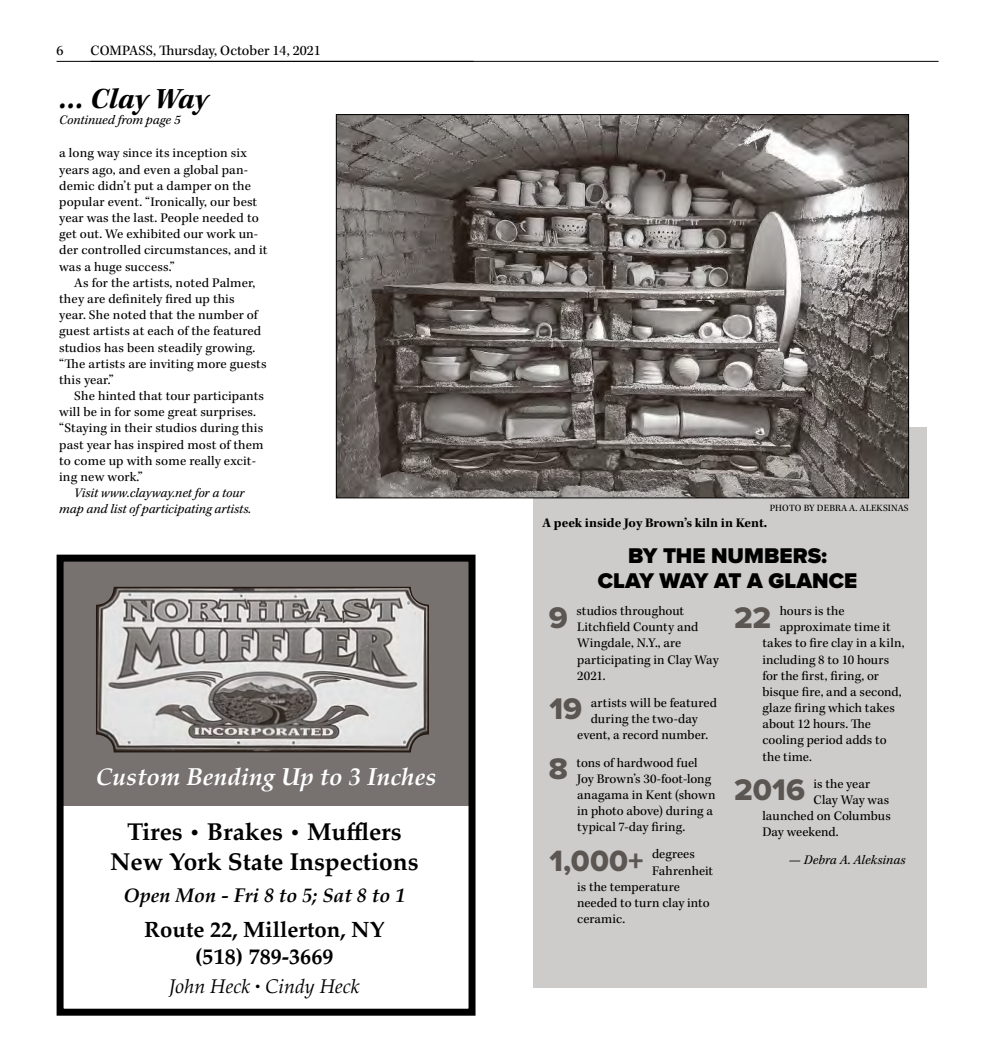
<style>
.page{position:relative;width:990px;height:1058px;background:#fff}
.page>*{position:absolute;margin:0;border:0;box-sizing:border-box;transform-origin:0 0}
.t1{font:30.88px "Proxima Nova Extrabld";color:#5c5653}
.t2{font:30.5px "Proxima Nova Extrabld";color:#5c5653}
.t3{font:italic 700 30px "Kepler Std";color:#000}
.t4{font:700 24.5px/29.4px "Palatino";color:#000;text-align:center}
.t5{font:italic 700 24.5px "Palatino";color:#fff}
.t6{font:700 22.12px/26.5px "Palatino";color:#000;text-align:center}
.t7{font:900 22px/24.5px "Proxima Nova";color:#000;text-align:center}
.t8{font:italic 700 19.75px "Palatino";color:#000}
.t9{font:italic 19.75px "Palatino";color:#000}
.t10{font:14.75px "Kepler Std";color:#000}
.t11{font:13.5px/16.1px "Kepler Std";letter-spacing:.01em;color:#000}
.t12{font:italic 13.5px "Kepler Std";color:#000}
.t13{font:700 13.5px "Kepler Std";color:#000}
.t14{font:9.75px "Kepler Std";letter-spacing:.01em;color:#000}
.s1{font-size:19.75px}
.s2{font-size:10.5px}
</style>
<div class="page">
<hr style="left:57px;top:61px;width:882px;height:1px;background:#000">
<div style="left:62px;top:559px;width:408px;height:247px;background:#777270"></div>
<svg style="left:96px;top:586px;width:333px;height:166px"></svg>
<div style="left:57px;top:554px;width:419px;height:461px;border:7px solid #000"></div>
<div style="left:534px;top:427px;width:393px;height:560px;background:#cdcccb"></div>
<img style="left:338px;top:116px;width:569px;height:380px">
<p class="t10" style="left:57px;top:42px;width:9px">6</p>
<p class="t10" style="left:91px;top:42px;width:232px">COMPASS, Thursday, October 14, 2021</p>
<p class="t3" style="left:59px;top:82px;width:150px">… Clay Way</p>
<p class="t12" style="left:59px;top:112px;width:123px">Continued from page 5</p>
<p class="t11" style="left:59px;top:146px;width:189px">a long way since its inception six</p>
<p class="t11" style="left:59px;top:162px;width:190px">years ago, and even a global pan-</p>
<p class="t11" style="left:59px;top:178px;width:193px">demic didn’t put a damper on the</p>
<p class="t11" style="left:59px;top:194px;width:200px">popular event. “Ironically, our best</p>
<p class="t11" style="left:59px;top:210px;width:201px">year was the last. People needed to</p>
<p class="t11" style="left:59px;top:226px;width:201px">get out. We exhibited our work un-</p>
<p class="t11" style="left:59px;top:243px;width:210px">der controlled circumstances, and it</p>
<p class="t11" style="left:59px;top:259px;width:117px">was a huge success.”</p>
<p class="t11" style="left:74px;top:275px;width:183px">As for the artists, noted Palmer,</p>
<p class="t11" style="left:59px;top:291px;width:177px">they are definitely fired up this</p>
<p class="t11" style="left:59px;top:307px;width:200px">year. She noted that the number of</p>
<p class="t11" style="left:59px;top:323px;width:203px">guest artists at each of the featured</p>
<p class="t11" style="left:59px;top:340px;width:198px">studios has been steadily growing.</p>
<p class="t11" style="left:59px;top:356px;width:209px">“The artists are inviting more guests</p>
<p class="t11" style="left:59px;top:372px;width:56px">this year.”</p>
<p class="t11" style="left:74px;top:388px;width:191px">She hinted that tour participants</p>
<p class="t11" style="left:59px;top:404px;width:198px">will be in for some great surprises.</p>
<p class="t11" style="left:59px;top:420px;width:206px">“Staying in their studios during this</p>
<p class="t11" style="left:59px;top:437px;width:206px">past year has inspired most of them</p>
<p class="t11" style="left:59px;top:453px;width:198px">to come up with some really excit-</p>
<p class="t11" style="left:59px;top:469px;width:85px">ing new work.”</p>
<p class="t12" style="left:74px;top:485px;width:172px">Visit www.clayway.net for a tour</p>
<p class="t12" style="left:59px;top:501px;width:193px">map and list of participating artists.</p>
<p class="t5" style="left:96px;top:756px;width:342px">Custom Bending Up to 3 Inches</p>
<p class="t4" style="left:110px;top:816px;width:310px">Tires <span class="s1">•</span> Brakes <span class="s1">•</span> Mufflers<br>New York State Inspections</p>
<p class="t8" style="left:123px;top:879px;width:283px">Open Mon - Fri 8 to 5; Sat 8 to 1</p>
<p class="t6" style="left:144px;top:915px;width:242px">Route 22, Millerton, NY (518) 789-3669</p>
<p class="t9" style="left:169px;top:969px;width:192px">John Heck <span class="s2">•</span> Cindy Heck</p>
<p class="t14" style="left:770px;top:502px;width:140px">PHOTO BY DEBRA A. ALEKSINAS</p>
<p class="t13" style="left:543px;top:515px;width:226px">A peek inside Joy Brown’s kiln in Kent.</p>
<p class="t7" style="left:598px;top:543px;width:261px">BY THE NUMBERS:<br>CLAY WAY AT A GLANCE</p>
<p class="t1" style="left:549px;top:594px;width:21px">9</p>
<p class="t11" style="left:576px;top:603px;width:144px">studios throughout<br>Litchfield County and<br>Wingdale, N.Y., are participating in Clay Way<br>2021.</p>
<p class="t1" style="left:549px;top:686px;width:34px">19</p>
<p class="t11" style="left:591px;top:695px;width:128px">artists will be featured</p>
<p class="t11" style="left:591px;top:711px;width:109px">during the two-day</p>
<p class="t11" style="left:577px;top:727px;width:132px">event, a record number.</p>
<p class="t1" style="left:549px;top:745px;width:21px">8</p>
<p class="t11" style="left:576px;top:754px;width:141px">tons of hardwood fuel<br>Joy Brown’s 30-foot-long anagama in Kent (shown in photo above) during a typical 7-day firing.</p>
<p class="t2" style="left:549px;top:837px;width:96px">1,000+</p>
<p class="t11" style="left:652px;top:846px;width:44px">degrees</p>
<p class="t11" style="left:652px;top:863px;width:63px">Fahrenheit</p>
<p class="t11" style="left:577px;top:879px;width:104px">is the temperature</p>
<p class="t11" style="left:577px;top:895px;width:134px">needed to turn clay into</p>
<p class="t11" style="left:577px;top:911px;width:49px">ceramic.</p>
<p class="t1" style="left:734px;top:594px;width:39px">22</p>
<p class="t11" style="left:780px;top:603px;width:66px">hours is the</p>
<p class="t11" style="left:780px;top:619px;width:112px">approximate time it</p>
<p class="t11" style="left:762px;top:635px;width:144px">takes to fire clay in a kiln,</p>
<p class="t11" style="left:762px;top:652px;width:128px">including 8 to 10 hours</p>
<p class="t11" style="left:762px;top:668px;width:118px">for the first, firing, or</p>
<p class="t11" style="left:762px;top:684px;width:141px">bisque fire, and a second,</p>
<p class="t11" style="left:762px;top:700px;width:134px">glaze firing which takes</p>
<p class="t11" style="left:762px;top:716px;width:110px">about 12 hours. The</p>
<p class="t11" style="left:762px;top:732px;width:126px">cooling period adds to</p>
<p class="t11" style="left:762px;top:749px;width:51px">the time.</p>
<p class="t1" style="left:734px;top:767px;width:72px">2016</p>
<p class="t11" style="left:814px;top:776px;width:58px">is the year</p>
<p class="t11" style="left:814px;top:792px;width:77px">Clay Way was</p>
<p class="t11" style="left:762px;top:808px;width:130px">launched on Columbus</p>
<p class="t11" style="left:762px;top:824px;width:78px">Day weekend.</p>
<p class="t12" style="left:789px;top:851px;width:118px">— Debra A. Aleksinas</p>
</div>
